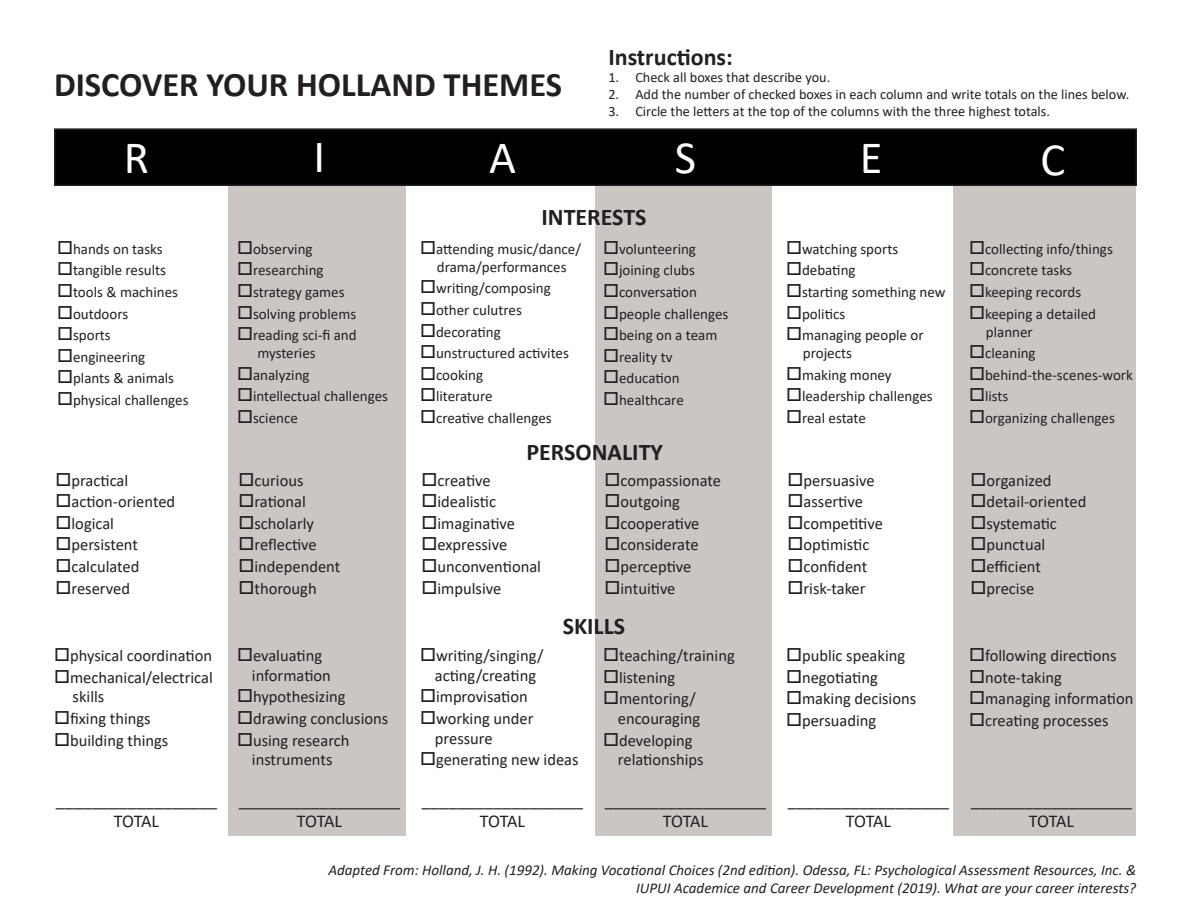
<style>
.page{position:relative;width:1188px;height:918px;background:#fff}
.page>*{position:absolute;margin:0;border:0;box-sizing:border-box;transform-origin:0 0}
.t1{font:46.5px "Calibri";color:#fff}
.t2{font:700 34.5px "Calibri";color:#231f20}
.t3{font:700 24px "Calibri";color:#231f20}
.t4{font:18px "Calibri";letter-spacing:-.025em;color:#231f20}
.t5{font:16.5px "Calibri";color:#231f20}
.t6{font:15px "Calibri";color:#231f20}
.t7{font:italic 15px "Calibri";color:#231f20}
.t8{font:14.25px "Calibri";color:#231f20}
</style>
<div class="page">
<div style="left:954px;top:133px;width:182px;height:703px;background:#cac6c4"></div>
<div style="left:595px;top:131px;width:177px;height:705px;background:#cac6c4"></div>
<div style="left:228px;top:131px;width:178px;height:705px;background:#cac6c4"></div>
<div style="left:55px;top:129px;width:1081px;height:56px;background:#000"></div>
<div style="left:54px;top:128px;width:1083px;height:58px;border:2px solid #231f20"></div>
<p class="t2" style="left:54px;top:60px;width:510px">DISCOVER YOUR HOLLAND THEMES</p>
<p class="t3" style="left:608px;top:40px;width:126px">Instructions:</p>
<p class="t8" style="left:608px;top:67px;width:223px">1. Check all boxes that describe you.</p>
<p class="t8" style="left:608px;top:84px;width:522px">2. Add the number of checked boxes in each column and write totals on the lines below.</p>
<p class="t8" style="left:608px;top:101px;width:443px">3. Circle the letters at the top of the columns with the three highest totals.</p>
<p class="t1" style="left:124px;top:126px;width:27px">R</p>
<p class="t1" style="left:314px;top:124px;width:13px">I</p>
<p class="t1" style="left:489px;top:126px;width:28px">A</p>
<p class="t1" style="left:675px;top:126px;width:23px">S</p>
<p class="t1" style="left:860px;top:126px;width:24px">E</p>
<p class="t1" style="left:1041px;top:127px;width:26px">C</p>
<p class="t3" style="left:542px;top:200px;width:107px">INTERESTS</p>
<p class="t6" style="left:57px;top:238px;width:107px">□hands on tasks</p>
<p class="t6" style="left:57px;top:260px;width:111px">□tangible results</p>
<p class="t6" style="left:57px;top:282px;width:123px">□tools &amp; machines</p>
<p class="t6" style="left:57px;top:303px;width:73px">□outdoors</p>
<p class="t6" style="left:57px;top:325px;width:55px">□sports</p>
<p class="t6" style="left:57px;top:346px;width:90px">□engineering</p>
<p class="t6" style="left:57px;top:368px;width:119px">□plants &amp; animals</p>
<p class="t6" style="left:57px;top:390px;width:133px">□physical challenges</p>
<p class="t5" style="left:56px;top:469px;width:74px">□practical</p>
<p class="t5" style="left:56px;top:490px;width:121px">□action-oriented</p>
<p class="t5" style="left:56px;top:512px;width:60px">□logical</p>
<p class="t5" style="left:56px;top:533px;width:84px">□persistent</p>
<p class="t5" style="left:56px;top:555px;width:85px">□calculated</p>
<p class="t5" style="left:56px;top:577px;width:76px">□reserved</p>
<p class="t5" style="left:54px;top:644px;width:160px">□physical coordination</p>
<p class="t5" style="left:54px;top:666px;width:160px">□mechanical/electrical</p>
<p class="t5" style="left:73px;top:685px;width:33px">skills</p>
<p class="t5" style="left:54px;top:707px;width:98px">□fixing things</p>
<p class="t5" style="left:54px;top:729px;width:116px">□building things</p>
<p class="t4" style="left:56px;top:787px;width:163px">__________________</p>
<p class="t4" style="left:114px;top:809px;width:47px">TOTAL</p>
<p class="t6" style="left:237px;top:238px;width:77px">□observing</p>
<p class="t6" style="left:237px;top:260px;width:88px">□researching</p>
<p class="t6" style="left:237px;top:282px;width:109px">□strategy games</p>
<p class="t6" style="left:237px;top:303px;width:121px">□solving problems</p>
<p class="t6" style="left:237px;top:325px;width:121px">□reading sci-fi and</p>
<p class="t6" style="left:257px;top:343px;width:60px">mysteries</p>
<p class="t6" style="left:237px;top:364px;width:74px">□analyzing</p>
<p class="t6" style="left:237px;top:386px;width:153px">□intellectual challenges</p>
<p class="t6" style="left:237px;top:408px;width:62px">□science</p>
<p class="t5" style="left:238px;top:469px;width:67px">□curious</p>
<p class="t5" style="left:238px;top:490px;width:69px">□rational</p>
<p class="t5" style="left:238px;top:512px;width:77px">□scholarly</p>
<p class="t5" style="left:238px;top:533px;width:80px">□reflective</p>
<p class="t5" style="left:238px;top:555px;width:103px">□independent</p>
<p class="t5" style="left:238px;top:577px;width:80px">□thorough</p>
<p class="t5" style="left:237px;top:644px;width:87px">□evaluating</p>
<p class="t5" style="left:252px;top:664px;width:80px">information</p>
<p class="t5" style="left:237px;top:685px;width:110px">□hypothesizing</p>
<p class="t5" style="left:237px;top:707px;width:153px">□drawing conclusions</p>
<p class="t5" style="left:237px;top:729px;width:114px">□using research</p>
<p class="t5" style="left:252px;top:748px;width:82px">instruments</p>
<p class="t6" style="left:420px;top:238px;width:163px">□attending music/dance/</p>
<p class="t6" style="left:437px;top:256px;width:131px">drama/performances</p>
<p class="t6" style="left:420px;top:278px;width:132px">□writing/composing</p>
<p class="t6" style="left:420px;top:300px;width:103px">□other culutres</p>
<p class="t6" style="left:420px;top:321px;width:82px">□decorating</p>
<p class="t6" style="left:420px;top:343px;width:150px">□unstructured activites</p>
<p class="t6" style="left:420px;top:364px;width:65px">□cooking</p>
<p class="t6" style="left:420px;top:386px;width:74px">□literature</p>
<p class="t6" style="left:420px;top:408px;width:133px">□creative challenges</p>
<p class="t6" style="left:603px;top:238px;width:95px">□volunteering</p>
<p class="t6" style="left:603px;top:260px;width:93px">□joining clubs</p>
<p class="t6" style="left:603px;top:282px;width:95px">□conversation</p>
<p class="t6" style="left:603px;top:303px;width:127px">□people challenges</p>
<p class="t6" style="left:603px;top:325px;width:116px">□being on a team</p>
<p class="t6" style="left:603px;top:346px;width:71px">□reality tv</p>
<p class="t6" style="left:603px;top:368px;width:78px">□education</p>
<p class="t6" style="left:603px;top:390px;width:82px">□healthcare</p>
<p class="t3" style="left:526px;top:435px;width:138px">PERSONALITY</p>
<p class="t5" style="left:422px;top:469px;width:71px">□creative</p>
<p class="t5" style="left:422px;top:490px;width:76px">□idealistic</p>
<p class="t5" style="left:422px;top:512px;width:95px">□imaginative</p>
<p class="t5" style="left:422px;top:533px;width:87px">□expressive</p>
<p class="t5" style="left:422px;top:555px;width:121px">□unconventional</p>
<p class="t5" style="left:422px;top:577px;width:81px">□impulsive</p>
<p class="t5" style="left:604px;top:469px;width:118px">□compassionate</p>
<p class="t5" style="left:604px;top:490px;width:77px">□outgoing</p>
<p class="t5" style="left:604px;top:512px;width:97px">□cooperative</p>
<p class="t5" style="left:604px;top:533px;width:96px">□considerate</p>
<p class="t5" style="left:604px;top:555px;width:88px">□perceptive</p>
<p class="t5" style="left:604px;top:577px;width:73px">□intuitive</p>
<p class="t3" style="left:563px;top:609px;width:64px">SKILLS</p>
<p class="t5" style="left:420px;top:644px;width:125px">□writing/singing/</p>
<p class="t5" style="left:435px;top:664px;width:103px">acting/creating</p>
<p class="t5" style="left:420px;top:685px;width:109px">□improvisation</p>
<p class="t5" style="left:420px;top:707px;width:115px">□working under</p>
<p class="t5" style="left:435px;top:727px;width:59px">pressure</p>
<p class="t5" style="left:420px;top:748px;width:160px">□generating new ideas</p>
<p class="t5" style="left:603px;top:644px;width:133px">□teaching/training</p>
<p class="t5" style="left:603px;top:666px;width:74px">□listening</p>
<p class="t5" style="left:603px;top:687px;width:94px">□mentoring/</p>
<p class="t5" style="left:618px;top:707px;width:84px">encouraging</p>
<p class="t5" style="left:603px;top:729px;width:91px">□developing</p>
<p class="t5" style="left:618px;top:748px;width:87px">relationships</p>
<p class="t6" style="left:786px;top:238px;width:114px">□watching sports</p>
<p class="t6" style="left:786px;top:260px;width:71px">□debating</p>
<p class="t6" style="left:786px;top:282px;width:161px">□starting something new</p>
<p class="t6" style="left:786px;top:303px;width:61px">□politics</p>
<p class="t6" style="left:786px;top:325px;width:139px">□managing people or</p>
<p class="t6" style="left:803px;top:343px;width:51px">projects</p>
<p class="t6" style="left:786px;top:364px;width:107px">□making money</p>
<p class="t6" style="left:786px;top:386px;width:148px">□leadership challenges</p>
<p class="t6" style="left:786px;top:408px;width:81px">□real estate</p>
<p class="t5" style="left:788px;top:469px;width:89px">□persuasive</p>
<p class="t5" style="left:788px;top:490px;width:77px">□assertive</p>
<p class="t5" style="left:788px;top:512px;width:97px">□competitive</p>
<p class="t5" style="left:788px;top:533px;width:83px">□optimistic</p>
<p class="t5" style="left:788px;top:555px;width:81px">□confident</p>
<p class="t5" style="left:788px;top:577px;width:80px">□risk-taker</p>
<p class="t5" style="left:786px;top:644px;width:121px">□public speaking</p>
<p class="t5" style="left:786px;top:666px;width:93px">□negotiating</p>
<p class="t5" style="left:786px;top:687px;width:132px">□making decisions</p>
<p class="t5" style="left:786px;top:709px;width:92px">□persuading</p>
<p class="t6" style="left:969px;top:238px;width:145px">□collecting info/things</p>
<p class="t6" style="left:969px;top:260px;width:104px">□concrete tasks</p>
<p class="t6" style="left:969px;top:282px;width:114px">□keeping records</p>
<p class="t6" style="left:969px;top:303px;width:129px">□keeping a detailed</p>
<p class="t6" style="left:986px;top:321px;width:48px">planner</p>
<p class="t6" style="left:969px;top:343px;width:68px">□cleaning</p>
<p class="t6" style="left:969px;top:364px;width:166px">□behind-the-scenes-work</p>
<p class="t6" style="left:969px;top:386px;width:41px">□lists</p>
<p class="t6" style="left:969px;top:408px;width:147px">□organizing challenges</p>
<p class="t5" style="left:970px;top:469px;width:83px">□organized</p>
<p class="t5" style="left:970px;top:490px;width:117px">□detail-oriented</p>
<p class="t5" style="left:970px;top:512px;width:88px">□systematic</p>
<p class="t5" style="left:970px;top:533px;width:76px">□punctual</p>
<p class="t5" style="left:970px;top:555px;width:72px">□efficient</p>
<p class="t5" style="left:970px;top:577px;width:65px">□precise</p>
<p class="t5" style="left:969px;top:644px;width:149px">□following directions</p>
<p class="t5" style="left:969px;top:666px;width:94px">□note-taking</p>
<p class="t5" style="left:969px;top:687px;width:166px">□managing information</p>
<p class="t5" style="left:969px;top:709px;width:141px">□creating processes</p>
<p class="t4" style="left:239px;top:787px;width:163px">__________________</p>
<p class="t4" style="left:297px;top:809px;width:47px">TOTAL</p>
<p class="t4" style="left:971px;top:787px;width:163px">__________________</p>
<p class="t4" style="left:1029px;top:809px;width:47px">TOTAL</p>
<p class="t7" style="left:328px;top:860px;width:809px">Adapted From: Holland, J. H. (1992). Making Vocational Choices (2nd edition). Odessa, FL: Psychological Assessment Resources, Inc. &amp;</p>
<p class="t7" style="left:636px;top:878px;width:502px">IUPUI Academice and Career Development (2019). What are your career interests?</p>
<p class="t4" style="left:422px;top:787px;width:163px">__________________</p>
<p class="t4" style="left:480px;top:809px;width:47px">TOTAL</p>
<p class="t4" style="left:605px;top:787px;width:163px">__________________</p>
<p class="t4" style="left:663px;top:809px;width:47px">TOTAL</p>
<p class="t4" style="left:788px;top:787px;width:163px">__________________</p>
<p class="t4" style="left:846px;top:809px;width:47px">TOTAL</p>
</div>
